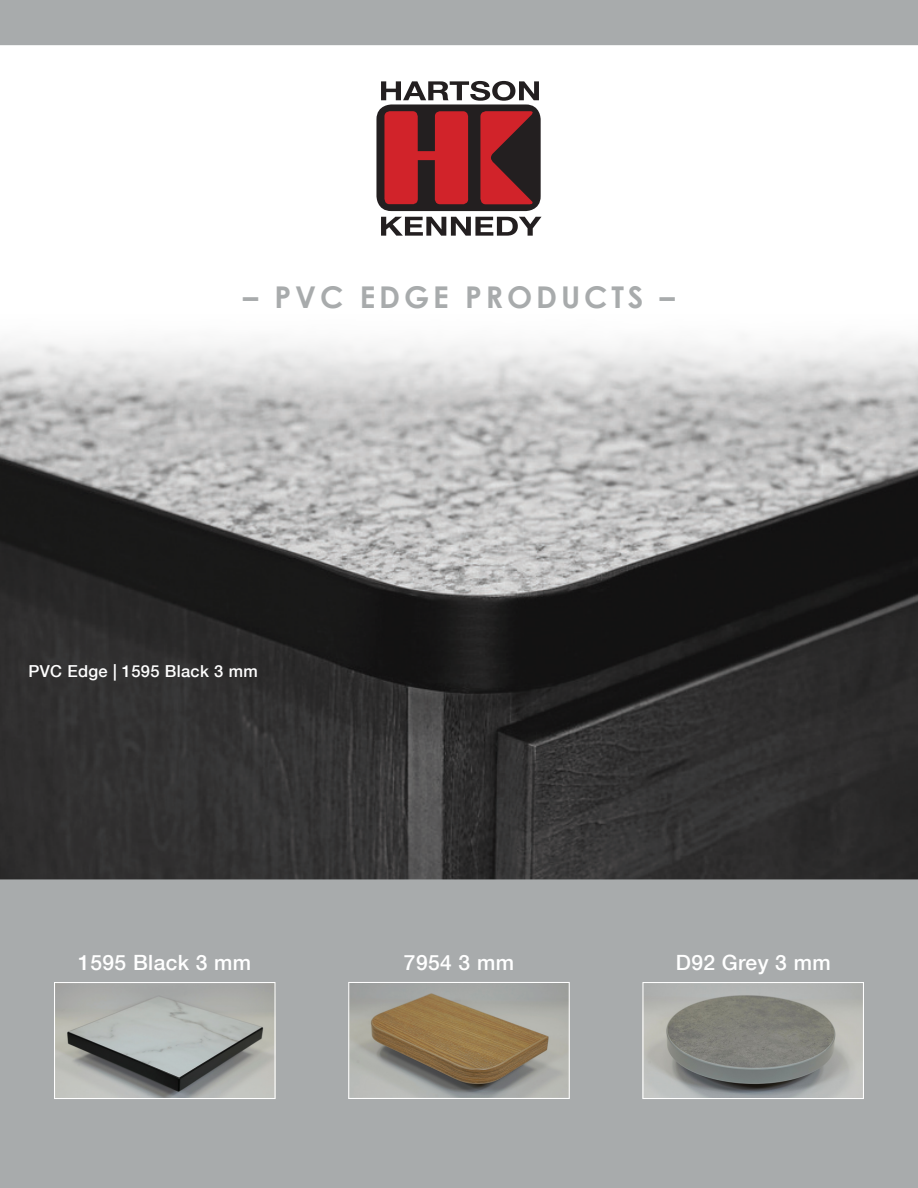
<style>
.page{position:relative;width:918px;height:1188px;background:#fff}
.page>*{position:absolute;margin:0;border:0;box-sizing:border-box;transform-origin:0 0}
.t1{font:700 30px "Century Gothic";letter-spacing:.13em;color:#a8abac}
.t2{font:500 21px "Helvetica Neue";letter-spacing:.02em;color:#fff}
.t3{font:500 16.5px "Helvetica Neue";letter-spacing:.02em;color:#fff}
</style>
<div class="page">
<img style="left:0;top:340px;width:918px;height:539px">
<div style="left:376px;top:104px;width:165px;height:107px;background:#231f20;border-radius:15px"></div>
<svg style="left:381px;top:81px;width:158px;height:20px"></svg>
<svg style="left:381px;top:217px;width:161px;height:19px"></svg>
<svg style="left:480px;top:111px;width:53px;height:94px"></svg>
<svg style="left:384px;top:111px;width:85px;height:94px"></svg>
<div style="left:0;top:0;width:918px;height:45px;background:#a8abac"></div>
<div style="left:0;top:879px;width:918px;height:309px;background:#a8abac"></div>
<img style="left:56px;top:984px;width:218px;height:113px">
<div style="left:54px;top:982px;width:222px;height:117px;border:1px solid #fff"></div>
<img style="left:644px;top:984px;width:218px;height:113px">
<div style="left:642px;top:982px;width:222px;height:117px;border:1px solid #fff"></div>
<img style="left:350px;top:984px;width:218px;height:113px">
<div style="left:348px;top:982px;width:222px;height:117px;border:1px solid #fff"></div>
<p class="t1" style="left:243px;top:278px;width:433px">– PVC EDGE PRODUCTS –</p>
<p class="t3" style="left:28px;top:661px;width:231px">PVC Edge | 1595 Black 3 mm</p>
<p class="t2" style="left:78px;top:950px;width:174px">1595 Black 3 mm</p>
<p class="t2" style="left:404px;top:950px;width:112px">7954 3 mm</p>
<p class="t2" style="left:676px;top:950px;width:156px">D92 Grey 3 mm</p>
</div>
